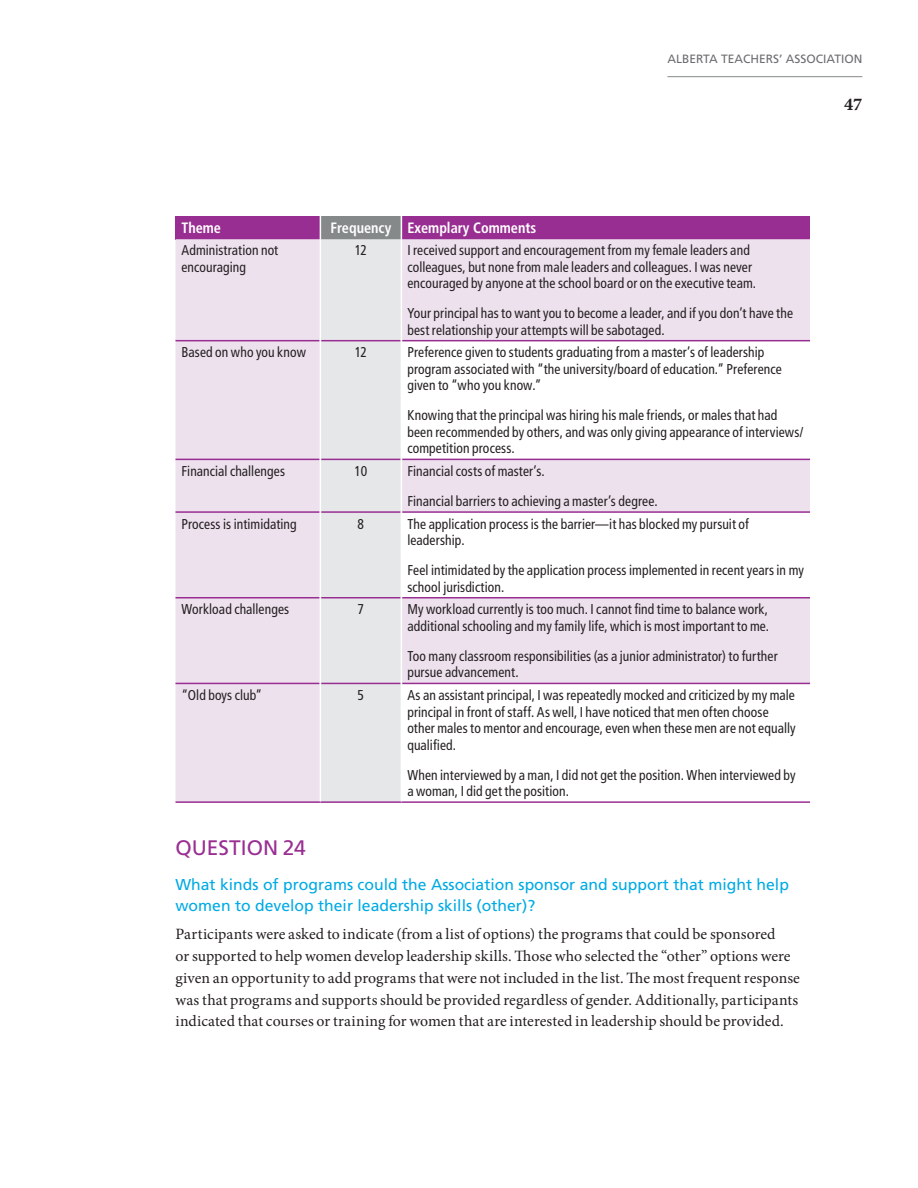
<style>
.page{position:relative;width:918px;height:1188px;background:#fff}
.page>*{position:absolute;margin:0;border:0;box-sizing:border-box;transform-origin:0 0}
.App-Heading_Two{font:21px "Frutiger LT Std";color:#992e92}
.t1{font:18px "Minion Pro Bold Capt";color:#231f20}
.Body_Text{font:15.75px/21.8px "Minion Pro";color:#231f20}
.App-Heading_Three{font:15.75px/21px "Frutiger LT Std";color:#00aae4}
.Table_Header{font:700 condensed 15px "Frutiger LT Std";color:#fff;scale:.95 1}
.Table_Text{font:condensed 14.25px/16.5px "Frutiger LT Std";letter-spacing:.01em;color:#231f20;scale:.95 1}
.t2{font:12px "Frutiger LT Std";color:#6c6d70}
</style>
<div class="page">
<hr style="left:667px;top:76px;width:195px;height:1px;background:#85898a">
<div style="left:176px;top:216px;width:144px;height:23px;background:#992e92"></div>
<div style="left:320px;top:216px;width:81px;height:23px;background:#85898a"></div>
<div style="left:401px;top:216px;width:409px;height:23px;background:#992e92"></div>
<div style="left:176px;top:239px;width:634px;height:562px;background:#ede1ee"></div>
<div style="left:321px;top:239px;width:80px;height:562px;background:#e6e7e9"></div>
<svg style="left:402px;top:341px;width:408px;height:460px"></svg>
<svg style="left:401px;top:216px;width:1px;height:23px"></svg>
<svg style="left:320px;top:216px;width:1px;height:23px"></svg>
<hr style="left:176px;top:340px;width:144px;height:1px;background:#992e92">
<hr style="left:321px;top:340px;width:80px;height:1px;background:#992e92">
<hr style="left:402px;top:340px;width:408px;height:1px;background:#992e92">
<hr style="left:176px;top:459px;width:144px;height:1px;background:#992e92">
<hr style="left:321px;top:459px;width:80px;height:1px;background:#992e92">
<hr style="left:402px;top:459px;width:408px;height:1px;background:#992e92">
<hr style="left:176px;top:511px;width:144px;height:2px;background:#992e92">
<hr style="left:321px;top:511px;width:80px;height:2px;background:#992e92">
<hr style="left:402px;top:511px;width:408px;height:2px;background:#992e92">
<hr style="left:176px;top:597px;width:144px;height:1px;background:#992e92">
<hr style="left:321px;top:597px;width:80px;height:1px;background:#992e92">
<hr style="left:402px;top:597px;width:408px;height:1px;background:#992e92">
<hr style="left:176px;top:683px;width:144px;height:1px;background:#992e92">
<hr style="left:321px;top:683px;width:80px;height:1px;background:#992e92">
<hr style="left:402px;top:683px;width:408px;height:1px;background:#992e92">
<hr style="left:176px;top:801px;width:144px;height:2px;background:#992e92">
<hr style="left:320px;top:801px;width:81px;height:2px;background:#992e92">
<hr style="left:401px;top:801px;width:409px;height:2px;background:#992e92">
<hr style="left:320px;top:239px;width:1px;height:102px;background:#fff">
<hr style="left:401px;top:239px;width:1px;height:102px;background:#fff">
<hr style="left:320px;top:341px;width:1px;height:118px;background:#fff">
<hr style="left:401px;top:341px;width:1px;height:118px;background:#fff">
<hr style="left:320px;top:459px;width:1px;height:53px;background:#fff">
<hr style="left:401px;top:459px;width:1px;height:53px;background:#fff">
<hr style="left:320px;top:512px;width:1px;height:86px;background:#fff">
<hr style="left:401px;top:512px;width:1px;height:86px;background:#fff">
<hr style="left:320px;top:598px;width:1px;height:85px;background:#fff">
<hr style="left:401px;top:598px;width:1px;height:85px;background:#fff">
<hr style="left:320px;top:683px;width:1px;height:118px;background:#fff">
<hr style="left:401px;top:683px;width:1px;height:118px;background:#fff">
<p class="t2" style="left:667px;top:52px;width:196px">ALBERTA TEACHERS’ ASSOCIATION</p>
<p class="t1" style="left:844px;top:92px;width:20px">47</p>
<p class="Table_Header" style="left:182px;top:219px;width:43px">Theme</p>
<p class="Table_Header" style="left:330px;top:219px;width:66px">Frequency</p>
<p class="Table_Header" style="left:407px;top:219px;width:137px">Exemplary Comments</p>
<p class="Table_Text" style="left:182px;top:242px;width:103px">Administration not encouraging</p>
<p class="Table_Text" style="left:355px;top:242px;width:14px">12</p>
<p class="Table_Text" style="left:407px;top:242px;width:369px">I received support and encouragement from my female leaders and colleagues, but none from male leaders and colleagues. I was never encouraged by anyone at the school board or on the executive team.</p>
<p class="Table_Text" style="left:407px;top:305px;width:407px">Your principal has to want you to become a leader, and if you don’t have the best relationship your attempts will be sabotaged.</p>
<p class="Table_Text" style="left:182px;top:344px;width:133px">Based on who you know</p>
<p class="Table_Text" style="left:355px;top:344px;width:14px">12</p>
<p class="Table_Text" style="left:407px;top:344px;width:396px">Preference given to students graduating from a master’s of leadership program associated with “the university/board of education.” Preference given to “who you know.”</p>
<p class="Table_Text" style="left:407px;top:407px;width:418px">Knowing that the principal was hiring his male friends, or males that had been recommended by others, and was only giving appearance of interviews/ competition process.</p>
<p class="Table_Text" style="left:182px;top:463px;width:110px">Financial challenges</p>
<p class="Table_Text" style="left:355px;top:463px;width:15px">10</p>
<p class="Table_Text" style="left:407px;top:463px;width:146px">Financial costs of master’s.</p>
<p class="Table_Text" style="left:407px;top:493px;width:265px">Financial barriers to achieving a master’s degree.</p>
<p class="Table_Text" style="left:182px;top:516px;width:123px">Process is intimidating</p>
<p class="Table_Text" style="left:358px;top:516px;width:8px">8</p>
<p class="Table_Text" style="left:407px;top:516px;width:361px">The application process is the barrier—it has blocked my pursuit of leadership.</p>
<p class="Table_Text" style="left:407px;top:562px;width:419px">Feel intimidated by the application process implemented in recent years in my school jurisdiction.</p>
<p class="Table_Text" style="left:182px;top:601px;width:115px">Workload challenges</p>
<p class="Table_Text" style="left:358px;top:601px;width:8px">7</p>
<p class="Table_Text" style="left:407px;top:601px;width:382px">My workload currently is too much. I cannot find time to balance work, additional schooling and my family life, which is most important to me.</p>
<p class="Table_Text" style="left:407px;top:648px;width:391px">Too many classroom responsibilities (as a junior administrator) to further pursue advancement.</p>
<p class="Table_Text" style="left:182px;top:687px;width:87px">“Old boys club”</p>
<p class="Table_Text" style="left:358px;top:687px;width:8px">5</p>
<p class="Table_Text" style="left:407px;top:687px;width:410px">As an assistant principal, I was repeatedly mocked and criticized by my male principal in front of staff. As well, I have noticed that men often choose other males to mentor and encourage, even when these men are not equally qualified.</p>
<p class="Table_Text" style="left:407px;top:767px;width:410px">When interviewed by a man, I did not get the position. When interviewed by a woman, I did get the position.</p>
<p class="App-Heading_Two" style="left:176px;top:835px;width:132px">QUESTION 24</p>
<p class="App-Heading_Three" style="left:176px;top:874px;width:615px">What kinds of programs could the Association sponsor and support that might help women to develop their leadership skills (other)?</p>
<p class="Body_Text" style="left:176px;top:924px;width:626px">Participants were asked to indicate (from a list of options) the programs that could be sponsored<br>or supported to help women develop leadership skills. Those who selected the “other” options were given an opportunity to add programs that were not included in the list. The most frequent response was that programs and supports should be provided regardless of gender. Additionally, participants indicated that courses or training for women that are interested in leadership should be provided.</p>
</div>
